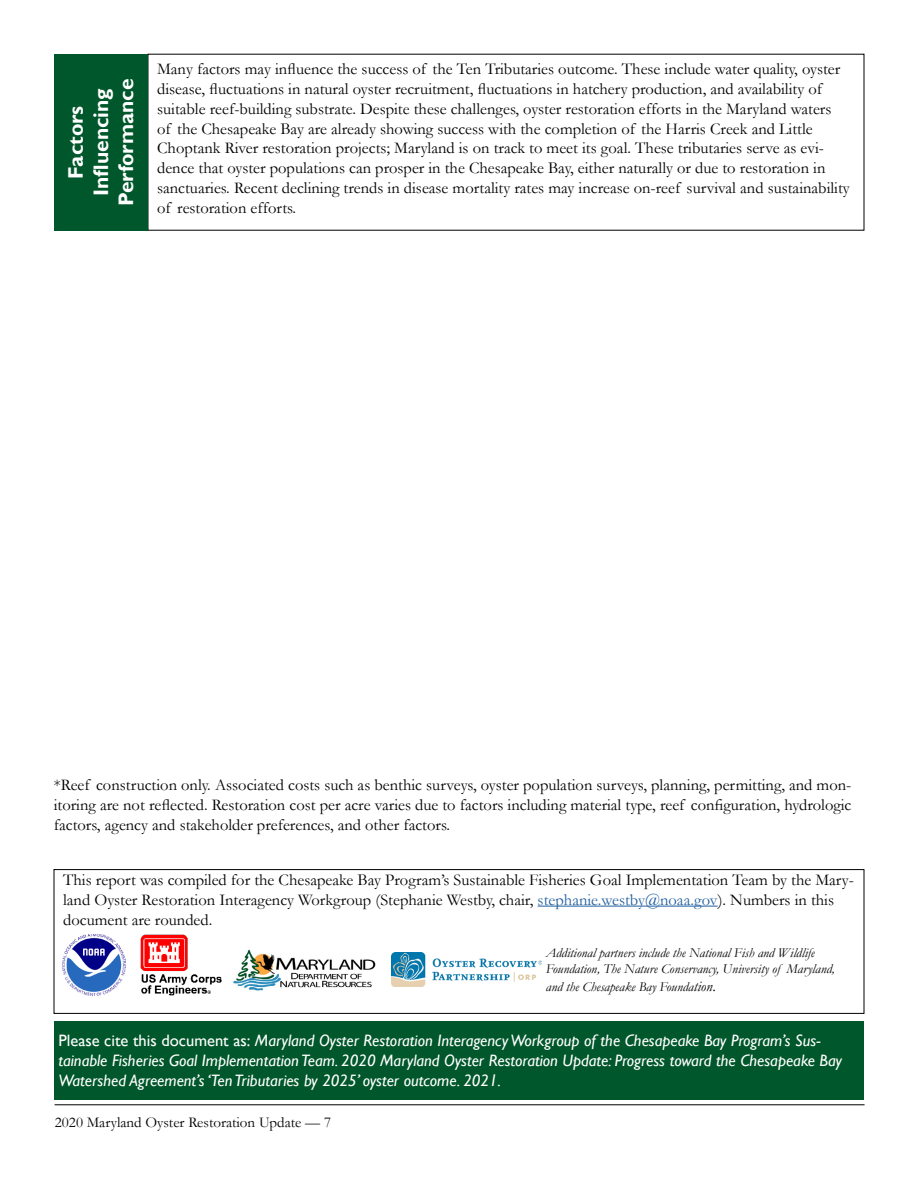
<style>
.page{position:relative;width:918px;height:1188px;background:#fff}
.page>*{position:absolute;margin:0;border:0;box-sizing:border-box;transform-origin:0 0}
.t1{font:700 21px/25.2px "Gill Sans";color:#fff;text-align:center}
.t2{font:16.5px/19.8px "Garamond";color:#000}
.t3{font:italic 16.5px/19.8px "Gill Sans";color:#fff}
.t4{font:15px "Garamond";color:#000}
.t5{font:italic 13.5px/16.2px "Garamond";color:#000}
.s1{color:#215e9e}
.s2{font-size:15px}
.s3{font-style:normal}
</style>
<div class="page">
<div style="left:54px;top:54px;width:94px;height:176px;background:#00572b"></div>
<div style="left:54px;top:1021px;width:810px;height:79px;background:#00572b"></div>
<img style="left:62px;top:934px;width:64px;height:62px">
<img style="left:392px;top:953px;width:149px;height:34px">
<img style="left:233px;top:949px;width:143px;height:42px">
<img style="left:140px;top:934px;width:82px;height:62px">
<hr style="left:55px;top:1104px;width:810px;height:1px;background:#000">
<hr style="left:538px;top:906px;width:180px;height:1px;background:#215e9e">
<div style="left:54px;top:869px;width:810px;height:145px;border:1px solid #000"></div>
<p class="t1" style="left:64px;top:179px;width:75px;rotate:-90deg">Factors</p>
<p class="t1" style="left:89px;top:206px;width:128px;rotate:-90deg">Influencing<br>Performance</p>
<p class="t2" style="left:157px;top:59px;width:694px">Many factors may influence the success of the Ten Tributaries outcome. These include water quality, oyster disease, fluctuations in natural oyster recruitment, fluctuations in hatchery production, and availability of suitable reef-building substrate. Despite these challenges, oyster restoration efforts in the Maryland waters<br>of the Chesapeake Bay are already showing success with the completion of the Harris Creek and Little Choptank River restoration projects; Maryland is on track to meet its goal. These tributaries serve as evi&shy;dence that oyster populations can prosper in the Chesapeake Bay, either naturally or due to restoration in sanctuaries. Recent declining trends in disease mortality rates may increase on-reef survival and sustainability of restoration efforts.</p>
<p class="t2" style="left:54px;top:775px;width:799px;text-align:justify">*Reef construction only. Associated costs such as benthic surveys, oyster population surveys, planning, permitting, and mon&shy;itoring are not reflected. Restoration cost per acre varies due to factors including material type, reef configuration, hydrologic factors, agency and stakeholder preferences, and other factors.</p>
<p class="t2" style="left:63px;top:870px;width:792px">This report was compiled for the Chesapeake Bay Program’s Sustainable Fisheries Goal Implementation Team by the Mary&shy;land Oyster Restoration Interagency Workgroup (Stephanie Westby, chair, <span class="s1">stephanie.westby@noaa.gov</span>). Numbers in this document are rounded.</p>
<p class="t5" style="left:546px;top:944px;width:290px">Additional partners include the National Fish and Wildlife<br>Foundation, The Nature Conservancy, University of Maryland,</p>
<p class="t5" style="left:546px;top:979px;width:172px">and the Chesapeake Bay Founda<span class="s2">tion.</span></p>
<p class="t3" style="left:58px;top:1031px;width:785px"><span class="s3">Please cite this document as:</span> Maryland Oyster Restoration Interagency Workgroup of the Chesapeake Bay Program’s Sus&shy;tainable Fisheries Goal Implementation Team. 2020 Maryland Oyster Restoration Update: Progress toward the Chesapeake Bay<br>Watershed Agreement’s ‘Ten Tributaries by 2025’ oyster outcome. 2021.</p>
<p class="t4" style="left:55px;top:1112px;width:278px">2020 Maryland Oyster Restoration Update — 7</p>
</div>
